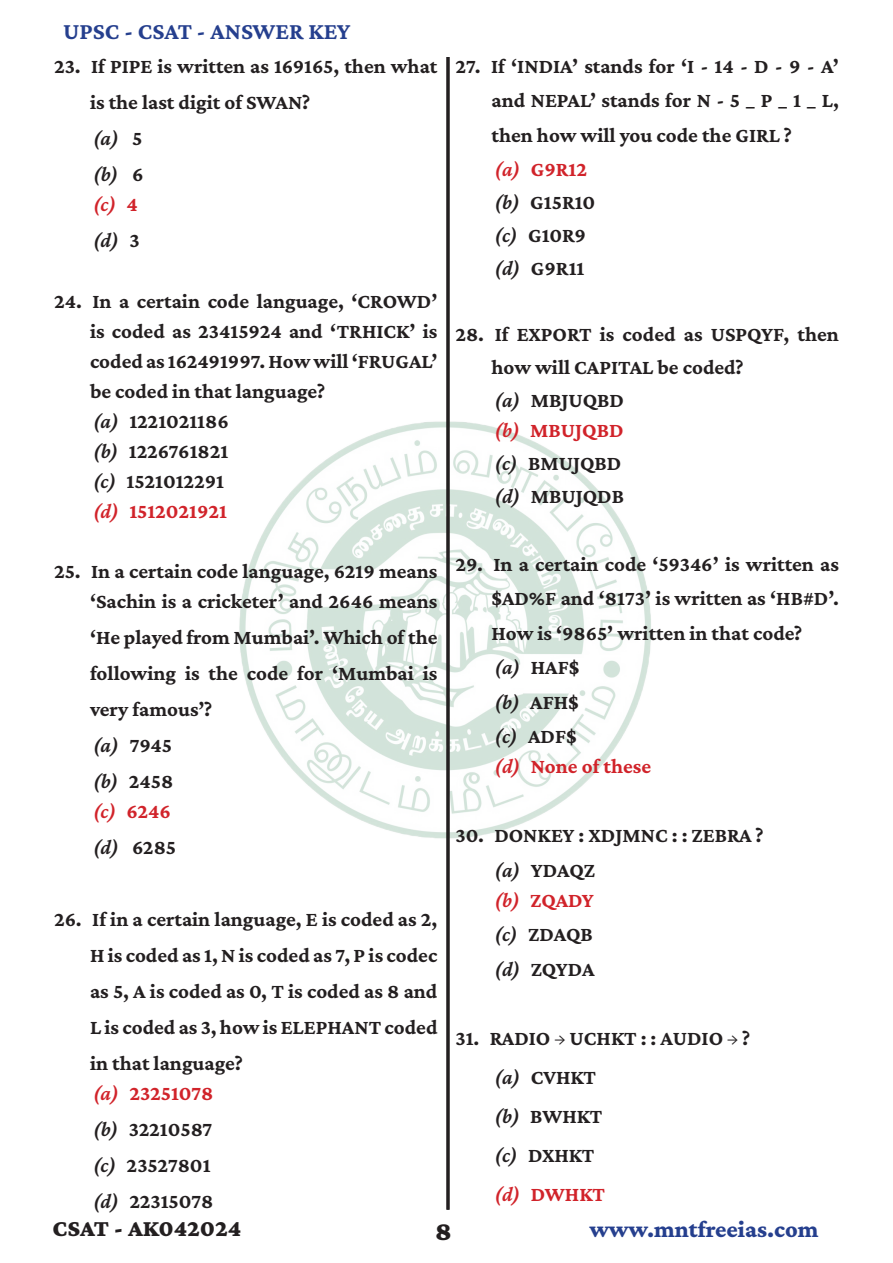
<style>
.page{position:relative;width:893px;height:1263px;background:#fff}
.page>*{position:absolute;margin:0;border:0;box-sizing:border-box;transform-origin:0 0}
.t1{font:900 27px "Crimson Pro";color:#231f20}
.t2{font:700 24px "Crimson Pro";color:#253f8e}
.t3{font:800 24px "Crimson Pro";color:#253f8e}
.t4{font:900 24px "Crimson Pro";color:#231f20}
.t5{font:700 21px/36px "Crimson Pro";color:#231f20;text-align:justify}
.t6{font:700 21px "Crimson Pro";color:#d1232a}
.t7{font:italic 600 21px "Crimson Pro";color:#231f20}
.t8{font:italic 600 21px "Crimson Pro";color:#d1232a}
.s1{font-weight:700;font-style:normal}
.s2{font-weight:600;font-style:italic}
.s3{font-family:"Arno Pro";font-weight:400}
</style>
<div class="page">
<img style="left:239px;top:416px;width:412px;height:427px">
<hr style="left:446px;top:57px;width:3px;height:1153px;background:#231f20">
<p class="t2" style="left:63px;top:16px;width:289px">UPSC - CSAT - ANSWER KEY</p>
<p class="t5" style="left:90px;top:48px;width:349px;text-indent:-36px">23. If PIPE is written as 169165, then what is the last digit of SWAN?</p>
<p class="t7" style="left:93px;top:125px;width:51px">(a) <span class="s1">5</span></p>
<p class="t7" style="left:93px;top:161px;width:52px">(b) <span class="s1">6</span></p>
<p class="t8" style="left:93px;top:191px;width:46px">(c) <span class="s1">4</span></p>
<p class="t7" style="left:93px;top:227px;width:48px">(d) <span class="s1">3</span></p>
<p class="t5" style="left:90px;top:286px;width:349px;line-height:30px;text-indent:-36px">24. In a certain code language, ‘CROWD’ is coded as 23415924 and ‘TRHICK’ is coded as 162491997. How will ‘FRUGAL’ be coded in that language?</p>
<p class="t5" style="left:93px;top:403px;width:137px"><span class="s2">(a)</span> 1221021186</p>
<p class="t5" style="left:93px;top:433px;width:137px"><span class="s2">(b)</span> 1226761821</p>
<p class="t5" style="left:93px;top:463px;width:132px"><span class="s2">(c)</span> 1521012291</p>
<p class="t6" style="left:93px;top:498px;width:135px"><span class="s2">(d)</span> 1512021921</p>
<p class="t5" style="left:54px;top:556px;width:385px;line-height:30px;text-align:right">25. In a certain code language, 6219 means ‘Sachin is a cricketer’ and 2646 means</p>
<p class="t5" style="left:90px;top:619px;width:349px">‘He played from Mumbai’. Which of the following is the code for ‘Mumbai is very famous’?</p>
<p class="t5" style="left:93px;top:727px;width:81px"><span class="s2">(a)</span> 7945</p>
<p class="t5" style="left:93px;top:763px;width:82px"><span class="s2">(b)</span> 2458</p>
<p class="t6" style="left:93px;top:798px;width:80px"><span class="s2">(c)</span> 6246</p>
<p class="t5" style="left:93px;top:829px;width:85px"><span class="s2">(d)</span> 6285</p>
<p class="t5" style="left:90px;top:901px;width:349px;text-indent:-36px">26. If in a certain language, E is coded as 2, H is coded as 1, N is coded as 7, P is codec as 5, A is coded as 0, T is coded as 8 and L is coded as 3, how is ELEPHANT coded in that language?</p>
<p class="t6" style="left:93px;top:1080px;width:122px"><span class="s2">(a)</span> 23251078</p>
<p class="t5" style="left:93px;top:1111px;width:121px"><span class="s2">(b)</span> 32210587</p>
<p class="t5" style="left:93px;top:1147px;width:119px"><span class="s2">(c)</span> 23527801</p>
<p class="t5" style="left:93px;top:1183px;width:122px"><span class="s2">(d)</span> 22315078</p>
<p class="t5" style="left:491px;top:48px;width:349px;line-height:34.5px;text-indent:-36px">27. If ‘INDIA’ stands for ‘I - 14 - D - 9 - A’ and NEPAL’ stands for N - 5 _ P _ 1 _ L, then how will you code the GIRL ?</p>
<p class="t6" style="left:494px;top:156px;width:94px"><span class="s2">(a)</span> G9R12</p>
<p class="t5" style="left:494px;top:184px;width:102px"><span class="s2">(b)</span> G15R10</p>
<p class="t5" style="left:494px;top:217px;width:93px"><span class="s2">(c)</span> G10R9</p>
<p class="t5" style="left:494px;top:250px;width:91px"><span class="s2">(d)</span> G9R11</p>
<p class="t5" style="left:491px;top:318px;width:349px;line-height:33px;text-indent:-36px">28. If EXPORT is coded as USPQYF, then how will CAPITAL be coded?</p>
<p class="t5" style="left:494px;top:382px;width:131px"><span class="s2">(a)</span> MBJUQBD</p>
<p class="t6" style="left:494px;top:417px;width:131px"><span class="s2">(b)</span> MBUJQBD</p>
<p class="t5" style="left:494px;top:445px;width:128px"><span class="s2">(c)</span> BMUJQBD</p>
<p class="t5" style="left:494px;top:478px;width:131px"><span class="s2">(d)</span> MBUJQDB</p>
<p class="t5" style="left:491px;top:546px;width:349px;line-height:34.5px;text-indent:-36px">29. In a certain code ‘59346’ is written as $AD%F and ‘8173’ is written as ‘HB#D’.<br>How is ‘9865’ written in that code?</p>
<p class="t5" style="left:494px;top:649px;width:86px"><span class="s2">(a)</span> HAF$</p>
<p class="t5" style="left:494px;top:684px;width:86px"><span class="s2">(b)</span> AFH$</p>
<p class="t5" style="left:494px;top:718px;width:84px"><span class="s2">(c)</span> ADF$</p>
<p class="t6" style="left:494px;top:753px;width:158px"><span class="s2">(d)</span> None of these</p>
<p class="t5" style="left:455px;top:817px;width:310px">30. DONKEY : XDJMNC : : ZEBRA ?</p>
<p class="t5" style="left:494px;top:852px;width:102px"><span class="s2">(a)</span> YDAQZ</p>
<p class="t6" style="left:494px;top:887px;width:101px"><span class="s2">(b)</span> ZQADY</p>
<p class="t5" style="left:494px;top:916px;width:100px"><span class="s2">(c)</span> ZDAQB</p>
<p class="t5" style="left:494px;top:951px;width:102px"><span class="s2">(d)</span> ZQYDA</p>
<p class="t5" style="left:455px;top:1020px;width:296px">31. RADIO <span class="s3">→</span> UCHKT : : AUDIO <span class="s3">→</span> ?</p>
<p class="t5" style="left:494px;top:1059px;width:103px"><span class="s2">(a)</span> CVHKT</p>
<p class="t5" style="left:494px;top:1098px;width:109px"><span class="s2">(b)</span> BWHKT</p>
<p class="t5" style="left:494px;top:1137px;width:102px"><span class="s2">(c)</span> DXHKT</p>
<p class="t6" style="left:494px;top:1181px;width:112px"><span class="s2">(d)</span> DWHKT</p>
<p class="t4" style="left:53px;top:1213px;width:190px">CSAT - AK042024</p>
<p class="t1" style="left:435px;top:1214px;width:18px">8</p>
<p class="t3" style="left:589px;top:1214px;width:231px">www.mntfreeias.com</p>
</div>
